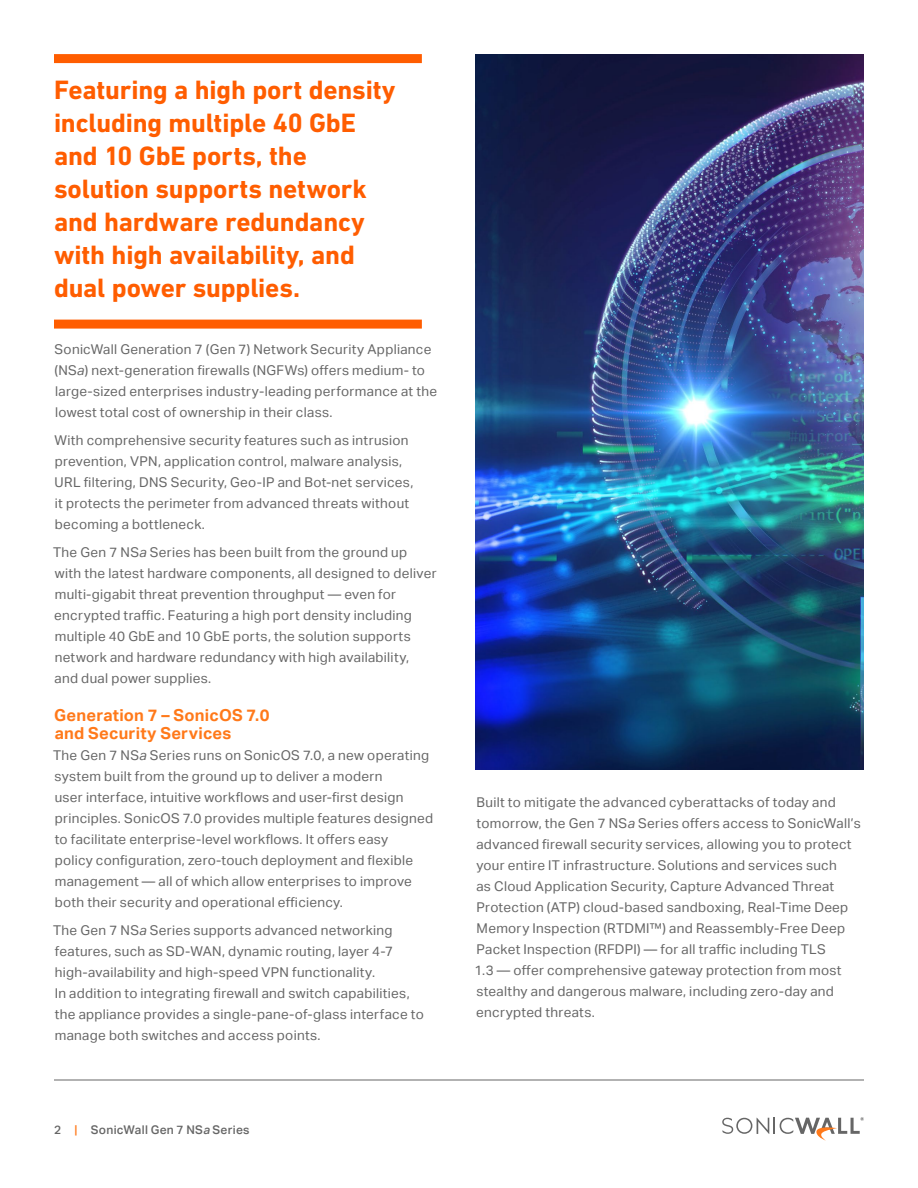
<style>
.page{position:relative;width:918px;height:1188px;background:#fff}
.page>*{position:absolute;margin:0;border:0;box-sizing:border-box;transform-origin:0 0}
.t1{font:700 27px/33px "DIN Next LT Pro";letter-spacing:-.005em;color:#ff5d00}
.t2{font:700 16.5px/18px "Aktiv Grotesk";letter-spacing:.015em;color:#ff791a}
.t3{font:13.5px/21px "Aktiv Grotesk";letter-spacing:.02em;color:#666}
.t4{font:500 12px "Aktiv Grotesk";letter-spacing:.025em;color:#666}
.s1{font-style:italic}
.s2{color:#ff791a}
</style>
<div class="page">
<svg style="left:722px;top:1117px;width:142px;height:24px"></svg>
<hr style="left:54px;top:1080px;width:810px;height:1px;background:#666">
<img style="left:476px;top:54px;width:388px;height:716px">
<div style="left:54px;top:320px;width:368px;height:9px;background:#ff5d00"></div>
<div style="left:54px;top:54px;width:368px;height:9px;background:#ff5d00"></div>
<h1 class="t1" style="left:54px;top:73px;width:343px">Featuring a high port density including multiple 40 GbE and 10 GbE ports, the solution supports network and hardware redundancy with high availability, and dual power supplies.</h1>
<p class="t3" style="left:54px;top:339px;width:384px">SonicWall Generation 7 (Gen 7) Network Security Appliance (NS<span class="s1">a</span>) next-generation firewalls (NGFWs) offers medium- to large-sized enterprises industry-leading performance at the lowest total cost of ownership in their class.</p>
<p class="t3" style="left:54px;top:430px;width:360px">With comprehensive security features such as intrusion prevention, VPN, application control, malware analysis, URL filtering, DNS Security, Geo-IP and Bot-net services, it protects the perimeter from advanced threats without becoming a bottleneck.</p>
<p class="t3" style="left:53px;top:541px;width:385px">The Gen 7 NS<span class="s1">a</span> Series has been built from the ground up with the latest hardware components, all designed to deliver multi-gigabit threat prevention throughput — even for encrypted traffic. Featuring a high port density including multiple 40 GbE and 10 GbE ports, the solution supports network and hardware redundancy with high availability,<br>and dual power supplies.</p>
<p class="t2" style="left:54px;top:706px;width:217px">Generation 7 – SonicOS 7.0 and Security Services</p>
<p class="t3" style="left:53px;top:745px;width:382px">The Gen 7 NS<span class="s1">a</span> Series runs on SonicOS 7.0, a new operating system built from the ground up to deliver a modern<br>user interface, intuitive workflows and user-first design principles. SonicOS 7.0 provides multiple features designed to facilitate enterprise-level workflows. It offers easy<br>policy configuration, zero-touch deployment and flexible management — all of which allow enterprises to improve both their security and operational efficiency.</p>
<p class="t3" style="left:53px;top:919px;width:372px">The Gen 7 NS<span class="s1">a</span> Series supports advanced networking features, such as SD-WAN, dynamic routing, layer 4-7 high-availability and high-speed VPN functionality.<br>In addition to integrating firewall and switch capabilities, the appliance provides a single-pane-of-glass interface to manage both switches and access points.</p>
<p class="t4" style="left:54px;top:1123px;width:197px">2 <span class="s2">|</span> SonicWall Gen 7 NS<span class="s1">a</span> Series</p>
<p class="t3" style="left:475px;top:792px;width:388px">Built to mitigate the advanced cyberattacks of today and tomorrow, the Gen 7 NS<span class="s1">a</span> Series offers access to SonicWall’s advanced firewall security services, allowing you to protect your entire IT infrastructure. Solutions and services such<br>as Cloud Application Security, Capture Advanced Threat Protection (ATP) cloud-based sandboxing, Real-Time Deep Memory Inspection (RTDMI™) and Reassembly-Free Deep Packet Inspection (RFDPI) — for all traffic including TLS<br>1.3 — offer comprehensive gateway protection from most stealthy and dangerous malware, including zero-day and encrypted threats.</p>
</div>
